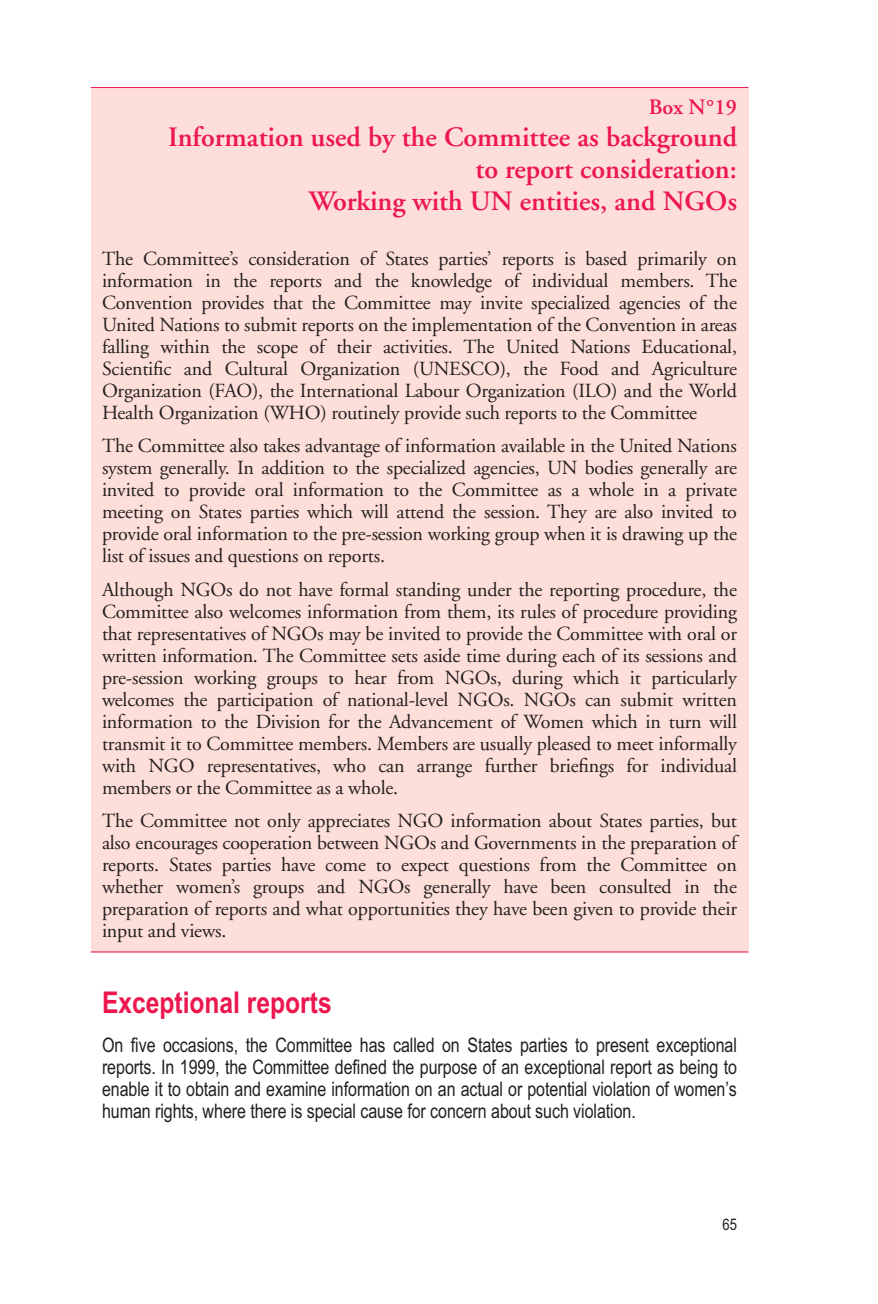
<style>
.page{position:relative;width:878px;height:1304px;background:#fff}
.page>*{position:absolute;margin:0;border:0;box-sizing:border-box;transform-origin:0 0}
.t1{font:700 30px "Arial Narrow";color:#ed174f}
.t2{font:600 28px/32px "Adobe Garamond";color:#ed174f;text-align:right}
.t3{font:600 22px "Adobe Garamond";color:#ed174f}
.t4{font:20px/22px "Adobe Garamond";letter-spacing:-.01em;color:#231f20;text-align:justify}
.t5{font:20px/22px "Arial Narrow";letter-spacing:-.005em;color:#231f20;text-align:justify}
.t6{font:16px "Arial Narrow";color:#231f20}
</style>
<div class="page">
<div style="left:91px;top:88px;width:657px;height:865px;background:#fdded8"></div>
<hr style="left:91px;top:87px;width:657px;height:1px;background:#ed174f">
<hr style="left:91px;top:951px;width:657px;height:1px;background:#ed174f">
<p class="t3" style="left:649px;top:98px;width:90px">Box N°19</p>
<h2 class="t2" style="left:168px;top:123px;width:570px">Information used by the Committee as background to report consideration:<br>Working with UN entities, and NGOs</h2>
<p class="t4" style="left:102px;top:249px;width:636px">The Committee’s consideration of States parties’ reports is based primarily on information in the reports and the knowledge of individual members. The Convention provides that the Committee may invite specialized agencies of the United Nations to submit reports on the implementation of the Convention in areas falling within the scope of their activities. The United Nations Educational, Scientific and Cultural Organization (UNESCO), the Food and Agriculture Organization (FAO), the International Labour Organization (ILO) and the World Health Organization (WHO) routinely provide such reports to the Committee</p>
<p class="t4" style="left:102px;top:437px;width:636px">The Committee also takes advantage of information available in the United Nations system generally. In addition to the specialized agencies, UN bodies generally are invited to provide oral information to the Committee as a whole in a private meeting on States parties which will attend the session. They are also invited to provide oral information to the pre-session working group when it is drawing up the list of issues and questions on reports.</p>
<p class="t4" style="left:102px;top:580px;width:636px">Although NGOs do not have formal standing under the reporting procedure, the Committee also welcomes information from them, its rules of procedure providing that representatives of NGOs may be invited to provide the Committee with oral or written information. The Committee sets aside time during each of its sessions and pre-session working groups to hear from NGOs, during which it particularly welcomes the participation of national-level NGOs. NGOs can submit written information to the Division for the Advancement of Women which in turn will transmit it to Committee members. Members are usually pleased to meet informally with NGO representatives, who can arrange further briefings for individual members or the Committee as a whole.</p>
<p class="t4" style="left:102px;top:811px;width:636px">The Committee not only appreciates NGO information about States parties, but also encourages cooperation between NGOs and Governments in the preparation of reports. States parties have come to expect questions from the Committee on whether women’s groups and NGOs generally have been consulted in the preparation of reports and what opportunities they have been given to provide their input and views.</p>
<h1 class="t1" style="left:102px;top:991px;width:231px">Exceptional reports</h1>
<p class="t5" style="left:102px;top:1036px;width:636px">On five occasions, the Committee has called on States parties to present exceptional reports. In 1999, the Committee defined the purpose of an exceptional report as being to enable it to obtain and examine information on an actual or potential violation of women’s human rights, where there is special cause for concern about such violation.</p>
<p class="t6" style="left:722px;top:1219px;width:16px">65</p>
</div>
